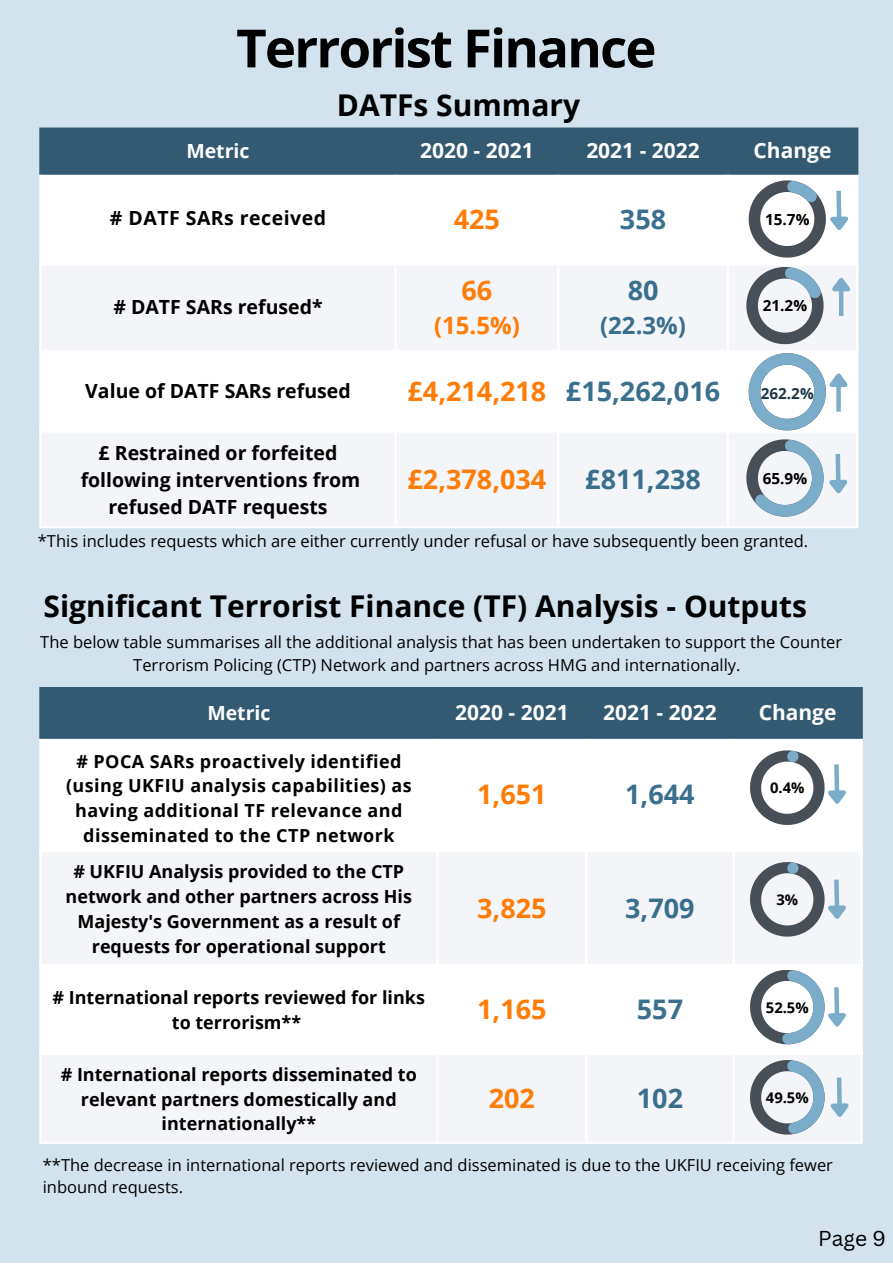
<style>
.page{position:relative;width:893px;height:1264px;background:#fff}
.page>*{position:absolute;margin:0;border:0;box-sizing:border-box;transform-origin:0 0}
.t1{font:700 52.8px "Open Sans";letter-spacing:-.035em;color:#000}
.t2{font:700 30px "Open Sans";color:#000}
.t3{font:700 27px "Open Sans";color:#3a6f8d}
.t4{font:700 27px "Open Sans";color:#ff7c06}
.t5{font:700 24px "Open Sans";color:#ff7c06}
.t6{font:700 24px "Open Sans";color:#3a6f8d}
.t7{font:700 21px "Open Sans";color:#fff}
.t8{font:21px "Canva Sans";color:#000}
.t9{font:700 19.5px/27px "Open Sans";color:#000;text-align:center}
.t10{font:700 19.5px "Open Sans";letter-spacing:.025em;color:#000}
.t11{font:700 19.5px "Open Sans";color:#fff}
.t12{font:700 18px/24.8px "Open Sans";color:#000;text-align:center}
.t13{font:700 18px/24.8px "Open Sans";letter-spacing:.025em;color:#000;text-align:center}
.t14{font:16.5px/22.5px "Open Sans";color:#000}
.t15{font:700 15.3px "Open Sans";color:#000}
.t16{font:700 15.3px "Open Sans";color:#1d3747}
.t17{font:700 14.7px "Open Sans";color:#000}
.s1{color:#ff7c06}
</style>
<div class="page">
<div style="left:0;top:0;width:892px;height:1262px;background:#d3e3ed"></div>
<div style="left:42px;top:689px;width:818px;height:47px;background:#325a73"></div>
<div style="left:42px;top:738px;width:818px;height:112px;background:#fff"></div>
<svg style="left:42px;top:852px;width:818px;height:289px;background:#f6f8fa"></svg>
<hr style="left:39px;top:689px;width:3px;height:47px;background:#325a73">
<hr style="left:436px;top:689px;width:2px;height:47px;background:#325a73">
<hr style="left:585px;top:689px;width:2px;height:47px;background:#325a73">
<hr style="left:732px;top:689px;width:2px;height:47px;background:#325a73">
<hr style="left:860px;top:689px;width:2px;height:47px;background:#325a73">
<hr style="left:39px;top:687px;width:823px;height:2px;background:#325a73">
<hr style="left:39px;top:736px;width:823px;height:2px;background:#325a73">
<hr style="left:39px;top:738px;width:3px;height:403px;background:#fff">
<hr style="left:436px;top:738px;width:2px;height:403px;background:#fff">
<hr style="left:585px;top:738px;width:2px;height:403px;background:#fff">
<hr style="left:732px;top:738px;width:2px;height:403px;background:#fff">
<hr style="left:860px;top:738px;width:2px;height:403px;background:#fff">
<hr style="left:39px;top:850px;width:823px;height:2px;background:#fff">
<hr style="left:39px;top:963px;width:823px;height:3px;background:#fff">
<hr style="left:39px;top:1052px;width:823px;height:3px;background:#fff">
<hr style="left:39px;top:1141px;width:823px;height:2px;background:#fff">
<svg style="left:750px;top:750px;width:100px;height:75px;background:#c4c8cc"></svg>
<svg style="left:750px;top:862px;width:100px;height:74px;background:#bcc1c7"></svg>
<svg style="left:750px;top:969px;width:100px;height:75px;background:#cbd5db"></svg>
<svg style="left:750px;top:1060px;width:102px;height:74px;background:#c3ced6"></svg>
<div style="left:42px;top:130px;width:814px;height:42px;background:#325a73"></div>
<div style="left:42px;top:175px;width:814px;height:88px;background:#fff"></div>
<svg style="left:42px;top:266px;width:814px;height:260px;background:#f6f8fa"></svg>
<hr style="left:39px;top:130px;width:3px;height:42px;background:#325a73">
<hr style="left:394px;top:130px;width:2px;height:42px;background:#325a73">
<hr style="left:557px;top:130px;width:2px;height:42px;background:#325a73">
<hr style="left:726px;top:130px;width:2px;height:42px;background:#325a73">
<hr style="left:856px;top:130px;width:2px;height:42px;background:#325a73">
<hr style="left:39px;top:127px;width:819px;height:3px;background:#325a73">
<hr style="left:39px;top:172px;width:819px;height:3px;background:#325a73">
<hr style="left:39px;top:175px;width:3px;height:351px;background:#fff">
<hr style="left:394px;top:175px;width:2px;height:351px;background:#fff">
<hr style="left:557px;top:175px;width:2px;height:351px;background:#fff">
<hr style="left:726px;top:175px;width:2px;height:351px;background:#fff">
<hr style="left:856px;top:175px;width:2px;height:351px;background:#fff">
<hr style="left:39px;top:263px;width:819px;height:3px;background:#fff">
<hr style="left:39px;top:350px;width:819px;height:2px;background:#fff">
<hr style="left:39px;top:430px;width:819px;height:2px;background:#fff">
<hr style="left:39px;top:526px;width:819px;height:2px;background:#fff">
<svg style="left:748px;top:180px;width:104px;height:77px;background:#c6cbcf"></svg>
<svg style="left:746px;top:267px;width:110px;height:77px;background:#c1c8cf"></svg>
<svg style="left:748px;top:353px;width:106px;height:77px;background:#c8dbe7"></svg>
<svg style="left:746px;top:439px;width:105px;height:77px;background:#c5d2dc"></svg>
<div style="left:765px;top:374px;width:44px;height:44px;background:#fff;border-radius:50%"></div>
<h1 class="t1" style="left:236px;top:11px;width:422px">Terrorist Finance</h1>
<h2 class="t2" style="left:337px;top:84px;width:245px">DATFs Summary</h2>
<p class="t11" style="left:186px;top:137px;width:65px">Metric</p>
<p class="t7" style="left:420px;top:135px;width:115px">2020 - 2021</p>
<p class="t7" style="left:586px;top:135px;width:115px">2021 - 2022</p>
<p class="t7" style="left:753px;top:135px;width:79px">Change</p>
<p class="t10" style="left:110px;top:204px;width:217px"># DATF SARs received</p>
<h3 class="t4" style="left:454px;top:200px;width:48px">425</h3>
<h3 class="t3" style="left:620px;top:200px;width:48px">358</h3>
<p class="t9" style="left:113px;top:293px;width:211px"># DATF SARs refused*</p>
<h3 class="t4" style="left:461px;top:271px;width:32px">66</h3>
<h3 class="t5" style="left:434px;top:308px;width:87px">(15.5%)</h3>
<h3 class="t3" style="left:627px;top:271px;width:32px">80</h3>
<h3 class="t6" style="left:600px;top:308px;width:87px">(22.3%)</h3>
<p class="t9" style="left:85px;top:377px;width:267px">Value of DATF SARs refused</p>
<h3 class="t3" style="left:407px;top:371px;width:314px"><span class="s1">£4,214,218</span> £15,262,016</h3>
<p class="t9" style="left:81px;top:438px;width:281px">£ Restrained or forfeited following interventions from refused DATF requests</p>
<h3 class="t4" style="left:407px;top:460px;width:140px">£2,378,034</h3>
<h3 class="t3" style="left:585px;top:460px;width:117px">£811,238</h3>
<p class="t15" style="left:765px;top:208px;width:46px">15.7%</p>
<p class="t15" style="left:762px;top:295px;width:46px">21.2%</p>
<p class="t15" style="left:767px;top:381px;width:41px">100%</p>
<p class="t16" style="left:760px;top:382px;width:55px">262.2%</p>
<p class="t15" style="left:762px;top:467px;width:46px">65.9%</p>
<p class="t14" style="left:38px;top:529px;width:771px">*This includes requests which are either currently under refusal or have subsequently been granted.</p>
<h2 class="t2" style="left:44px;top:585px;width:765px">Significant Terrorist Finance (TF) Analysis - Outputs</h2>
<p class="t14" style="left:40px;top:630px;width:803px;text-align:center">The below table summarises all the additional analysis that has been undertaken to support the Counter<br>Terrorism Policing (CTP) Network and partners across HMG and internationally.</p>
<p class="t11" style="left:207px;top:698px;width:65px">Metric</p>
<p class="t7" style="left:455px;top:697px;width:115px">2020 - 2021</p>
<p class="t7" style="left:603px;top:697px;width:115px">2021 - 2022</p>
<p class="t7" style="left:758px;top:697px;width:79px">Change</p>
<p class="t13" style="left:66px;top:748px;width:347px"># POCA SARs proactively identified (using UKFIU analysis capabilities) as having additional TF relevance and disseminated to the CTP network</p>
<p class="t17" style="left:770px;top:777px;width:36px">0.4%</p>
<h3 class="t4" style="left:477px;top:775px;width:71px">1,651</h3>
<h3 class="t3" style="left:625px;top:775px;width:71px">1,644</h3>
<p class="t12" style="left:66px;top:859px;width:348px"># UKFIU Analysis provided to the CTP network and other partners across His Majesty's Government as a result of requests for operational support</p>
<h3 class="t4" style="left:477px;top:888px;width:71px">3,825</h3>
<h3 class="t3" style="left:625px;top:888px;width:71px">3,709</h3>
<p class="t12" style="left:53px;top:984px;width:374px"># International reports reviewed for links to terrorism**</p>
<h3 class="t4" style="left:477px;top:990px;width:71px">1,165</h3>
<h3 class="t3" style="left:636px;top:990px;width:48px">557</h3>
<p class="t12" style="left:61px;top:1061px;width:357px"># International reports disseminated to relevant partners domestically and internationally**</p>
<h3 class="t4" style="left:489px;top:1079px;width:48px">202</h3>
<h3 class="t3" style="left:636px;top:1079px;width:48px">102</h3>
<p class="t17" style="left:776px;top:889px;width:23px">3%</p>
<p class="t17" style="left:765px;top:997px;width:44px">52.5%</p>
<p class="t17" style="left:765px;top:1087px;width:44px">49.5%</p>
<p class="t14" style="left:43px;top:1152px;width:791px">**The decrease in international reports reviewed and disseminated is due to the UKFIU receiving fewer inbound requests.</p>
<p class="t8" style="left:818px;top:1223px;width:69px">Page 9</p>
</div>
